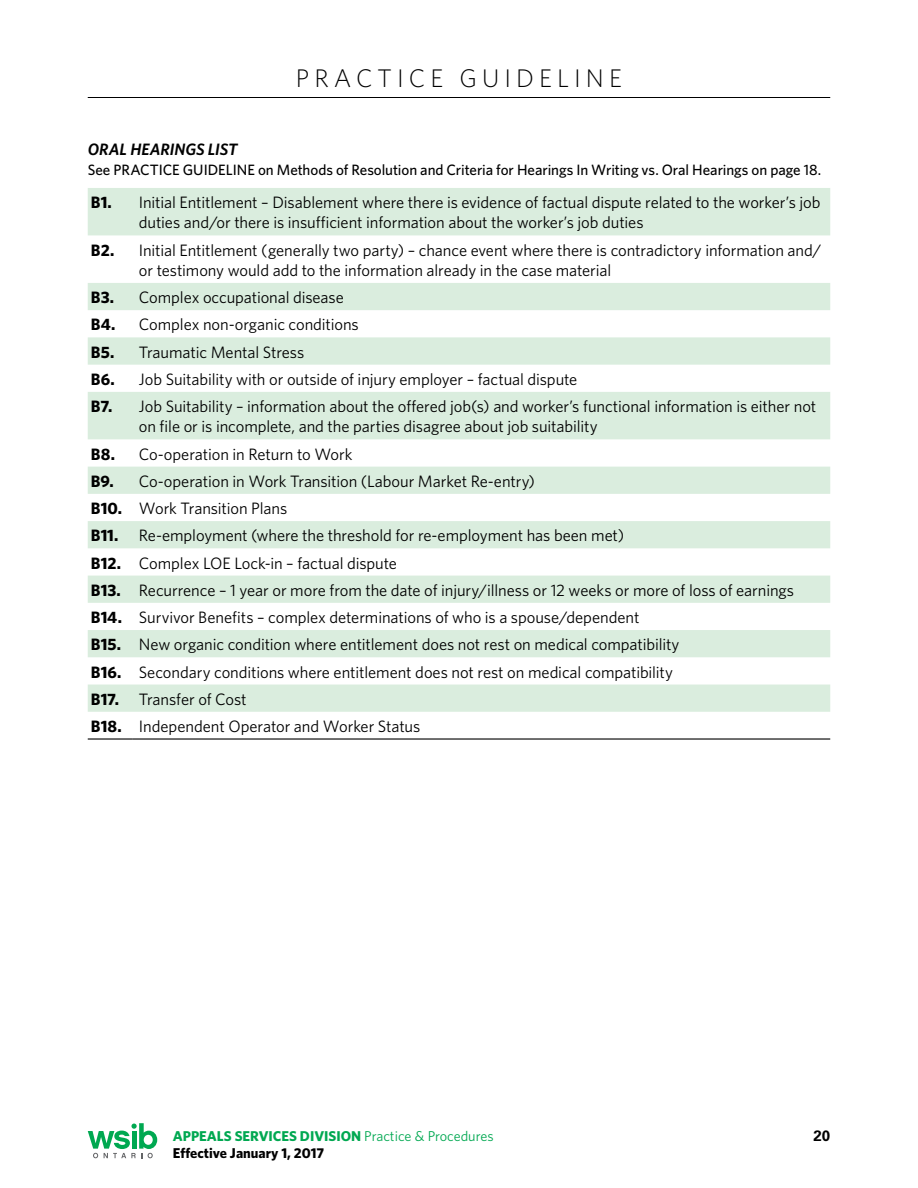
<style>
.page{position:relative;width:918px;height:1188px;background:#fff}
.page>*{position:absolute;margin:0;border:0;box-sizing:border-box;transform-origin:0 0}
.t1{font:300 25.5px "Whitney";letter-spacing:.2em;color:#000}
.BODY{font:16.5px/20.2px "Whitney";letter-spacing:-.005em;color:#000}
.BODY-2{font:700 16.5px "Whitney";letter-spacing:-.005em;color:#000}
.BODY-3{font:italic 600 16.5px "Whitney";color:#000}
.BODY-4{font:500 15px "Whitney";letter-spacing:-.005em;color:#000}
.t2{font:700 15px "Univers";color:#000}
.t3{font:700 14.25px/17.1px "Whitney";color:#00a851}
.s1{font-weight:400}
.s2{color:#000}
</style>
<div class="page">
<hr style="left:88px;top:97px;width:742px;height:1px;background:#000">
<svg style="left:88px;top:1123px;width:69px;height:35px"></svg>
<svg style="left:88px;top:188px;width:742px;height:524px;fill:#daedde"></svg>
<hr style="left:88px;top:738px;width:45px;height:2px;background:#000">
<hr style="left:133px;top:738px;width:697px;height:2px;background:#000">
<h1 class="t1" style="left:296px;top:61px;width:328px">PRACTICE GUIDELINE</h1>
<p class="BODY-3" style="left:88px;top:138px;width:151px">ORAL HEARINGS LIST</p>
<p class="BODY-4" style="left:88px;top:160px;width:735px">See PRACTICE GUIDELINE on Methods of Resolution and Criteria for Hearings In Writing vs. Oral Hearings on page 18.</p>
<p class="BODY-2" style="left:91px;top:191px;width:22px">B1.</p>
<p class="BODY" style="left:139px;top:192px;width:683px">Initial Entitlement – Disablement where there is evidence of factual dispute related to the worker’s job duties and/or there is insufficient information about the worker’s job duties</p>
<p class="BODY-2" style="left:91px;top:239px;width:25px">B2.</p>
<p class="BODY" style="left:139px;top:239px;width:684px">Initial Entitlement (generally two party) – chance event where there is contradictory information and/ or testimony would add to the information already in the case material</p>
<p class="BODY-2" style="left:91px;top:286px;width:25px">B3.</p>
<p class="BODY" style="left:139px;top:287px;width:207px">Complex occupational disease</p>
<p class="BODY-2" style="left:91px;top:314px;width:26px">B4.</p>
<p class="BODY" style="left:139px;top:314px;width:221px">Complex non-organic conditions</p>
<p class="BODY-2" style="left:91px;top:341px;width:25px">B5.</p>
<p class="BODY" style="left:139px;top:341px;width:167px">Traumatic Mental Stress</p>
<p class="BODY-2" style="left:91px;top:368px;width:25px">B6.</p>
<p class="BODY" style="left:139px;top:369px;width:440px">Job Suitability with or outside of injury employer – factual dispute</p>
<p class="BODY-2" style="left:91px;top:395px;width:23px">B7.</p>
<p class="BODY" style="left:139px;top:396px;width:679px">Job Suitability – information about the offered job(s) and worker’s functional information is either not on file or is incomplete, and the parties disagree about job suitability</p>
<p class="BODY-2" style="left:91px;top:443px;width:26px">B8.</p>
<p class="BODY" style="left:139px;top:443px;width:215px">Co-operation in Return to Work</p>
<p class="BODY-2" style="left:91px;top:470px;width:24px">B9.</p>
<p class="BODY" style="left:139px;top:471px;width:398px">Co-operation in Work Transition (Labour Market Re-entry)</p>
<p class="BODY-2" style="left:91px;top:497px;width:33px">B10.</p>
<p class="BODY" style="left:139px;top:498px;width:150px">Work Transition Plans</p>
<p class="BODY-2" style="left:91px;top:525px;width:29px">B11.</p>
<p class="BODY" style="left:139px;top:525px;width:487px">Re-employment (where the threshold for re-employment has been met)</p>
<p class="BODY-2" style="left:91px;top:552px;width:32px">B12.</p>
<p class="BODY" style="left:139px;top:552px;width:260px">Complex LOE Lock-in – factual dispute</p>
<p class="BODY-2" style="left:91px;top:579px;width:31px">B13.</p>
<p class="BODY" style="left:139px;top:580px;width:657px">Recurrence – 1 year or more from the date of injury/illness or 12 weeks or more of loss of earnings</p>
<p class="BODY-2" style="left:91px;top:606px;width:32px">B14.</p>
<p class="BODY" style="left:139px;top:607px;width:502px">Survivor Benefits – complex determinations of who is a spouse/dependent</p>
<p class="BODY-2" style="left:91px;top:633px;width:32px">B15.</p>
<p class="BODY" style="left:139px;top:634px;width:542px">New organic condition where entitlement does not rest on medical compatibility</p>
<p class="BODY-2" style="left:91px;top:661px;width:32px">B16.</p>
<p class="BODY" style="left:139px;top:661px;width:536px">Secondary conditions where entitlement does not rest on medical compatibility</p>
<p class="BODY-2" style="left:91px;top:688px;width:30px">B17.</p>
<p class="BODY" style="left:139px;top:688px;width:109px">Transfer of Cost</p>
<p class="BODY-2" style="left:91px;top:715px;width:32px">B18.</p>
<p class="BODY" style="left:139px;top:716px;width:283px">Independent Operator and Worker Status</p>
<p class="t3" style="left:173px;top:1127px;width:322px">APPEALS SERVICES DIVISION <span class="s1">Practice &amp; Procedures<br></span><span class="s2">Effective January 1, 2017</span></p>
<p class="t2" style="left:814px;top:1127px;width:18px">20</p>
</div>
